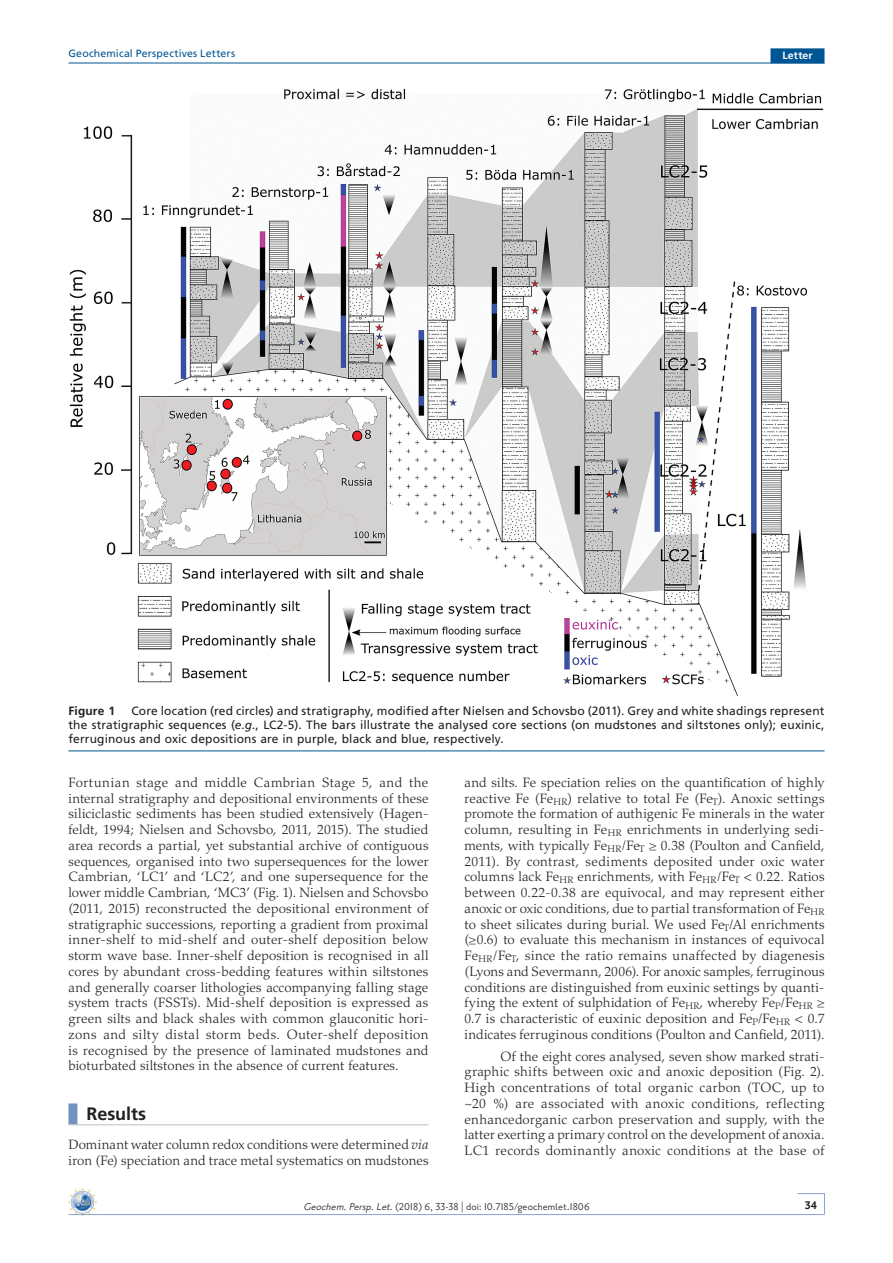
<style>
.page{position:relative;width:893px;height:1263px;background:#fff}
.page>*{position:absolute;margin:0;border:0;box-sizing:border-box;transform-origin:0 0}
.TITRE_niveau_1{font:700 18px "Frutiger LT";letter-spacing:-.005em;color:#231f20}
.Texte_début{font:300 13.5px/15.8px "Palatino LT";letter-spacing:.005em;color:#231f20;text-align:justify}
.Texte_courant{font:300 13.5px/15.8px "Palatino LT";letter-spacing:.025em;color:#231f20;text-align:justify}
.t1{font:700 13.5px "Priori San";color:#231f20}
._1b_Figure___1_COL{font:12px/14.2px "Frutiger LT";letter-spacing:.015em;color:#231f20;text-align:justify}
.t2{font:12px "Priori San";letter-spacing:.01em;color:#242021}
._1b_Figure___1_COL-2{font:700 12px "Frutiger LT";letter-spacing:.01em;color:#231f20}
.t3{font:10.5px "Frutiger LT";letter-spacing:.02em;color:#005594}
.t4{font:700 10.5px "Frutiger LT";letter-spacing:.02em;color:#fff}
.s1{font-style:italic}
.s2{font-style:italic;color:#231f20}
</style>
<div class="page">
<img style="left:68px;top:1188px;width:28px;height:26px">
<hr style="left:68px;top:63px;width:756px;height:1px;background:#005594">
<div style="left:770px;top:48px;width:54px;height:15px;background:#005594"></div>
<hr style="left:68px;top:1214px;width:756px;height:1px;background:#8aa4cb">
<svg style="left:797px;top:1193px;width:28px;height:21px"></svg>
<hr style="left:68px;top:750px;width:756px;height:1px;background:#005594">
<img style="left:69px;top:88px;width:755px;height:609px">
<div style="left:68px;top:1103px;width:9px;height:21px;background:#7293c1"></div>
<hr style="left:68px;top:1124px;width:360px;height:1px;background:#bcbdc0">
<p class="t3" style="left:68px;top:48px;width:168px">Geochemical Perspectives Letters</p>
<p class="t4" style="left:782px;top:49px;width:32px">Letter</p>
<p class="_1b_Figure___1_COL" style="left:68px;top:703px;width:757px;text-indent:63px">Core location (red circles) and stratigraphy, modified after Nielsen and Schovsbo (2011). Grey and white shadings represent the stratigraphic sequences (<span class="s1">e.g.</span>, LC2-5). The bars illustrate the analysed core sections (on mudstones and siltstones only); euxinic, ferruginous and oxic depositions are in purple, black and blue, respectively.</p>
<p class="Texte_début" style="left:68px;top:775px;width:362px">Fortunian stage and middle Cambrian Stage 5, and the internal stratigraphy and depositional environments of these siliciclastic sediments has been studied extensively (Hagen&shy;feldt, 1994; Nielsen and Schovsbo, 2011, 2015). The studied area records a partial, yet substantial archive of contiguous sequences, organised into two supersequences for the lower Cambrian, ‘LC1’ and ‘LC2’, and one supersequence for the lower middle Cambrian, ‘MC3’ (Fig. 1). Nielsen and Schovsbo (2011, 2015) reconstructed the depositional environment of stratigraphic successions, reporting a gradient from proximal inner-shelf to mid-shelf and outer-shelf deposition below storm wave base. Inner-shelf deposition is recognised in all cores by abundant cross-bedding features within siltstones and generally coarser lithologies accompanying falling stage system tracts (FSSTs). Mid-shelf deposition is expressed as green silts and black shales with common glauconitic hori&shy;zons and silty distal storm beds. Outer-shelf deposition is recognised by the presence of laminated mudstones and bioturbated siltstones in the absence of current features.</p>
<p class="TITRE_niveau_1" style="left:86px;top:1103px;width:61px">Results</p>
<p class="Texte_début" style="left:68px;top:1137px;width:362px">Dominant water column redox conditions were determined <span class="s1">via </span>iron (Fe) speciation and trace metal systematics on mudstones</p>
<p class="_1b_Figure___1_COL-2" style="left:68px;top:703px;width:48px">Figure 1</p>
<p class="Texte_début" style="left:464px;top:775px;width:362px">and silts. Fe speciation relies on the quantification of highly reactive Fe (Fe<sub>HR</sub>) relative to total Fe (Fe<sub>T</sub>). Anoxic settings promote the formation of authigenic Fe minerals in the water column, resulting in Fe<sub>HR</sub> enrichments in underlying sedi&shy;ments, with typically Fe<sub>HR</sub>/Fe<sub>T</sub> ≥ 0.38 (Poulton and Canfield, 2011). By contrast, sediments deposited under oxic water columns lack Fe<sub>HR</sub> enrichments, with Fe<sub>HR</sub>/Fe<sub>T</sub> &lt; 0.22. Ratios between 0.22-0.38 are equivocal, and may represent either anoxic or oxic conditions, due to partial transformation of Fe<sub>HR </sub>to sheet silicates during burial. We used Fe<sub>T</sub>/Al enrichments (≥0.6) to evaluate this mechanism in instances of equivocal Fe<sub>HR</sub>/Fe<sub>T</sub>, since the ratio remains unaffected by diagenesis (Lyons and Severmann, 2006). For anoxic samples, ferruginous conditions are distinguished from euxinic settings by quanti&shy;fying the extent of sulphidation of Fe<sub>HR</sub>, whereby Fe<sub>P</sub>/Fe<sub>HR</sub> ≥ 0.7 is characteristic of euxinic deposition and Fe<sub>P</sub>/Fe<sub>HR</sub> &lt; 0.7 indicates ferruginous conditions (Poulton and Canfield, 2011).</p>
<p class="Texte_courant" style="left:464px;top:1048px;width:362px;text-indent:36px">Of the eight cores analysed, seven show marked strati&shy;graphic shifts between oxic and anoxic deposition (Fig. 2).<br>High concentrations of total organic carbon (TOC, up to ~20 %) are associated with anoxic conditions, reflecting enhancedorganic carbon preservation and supply, with the latter exerting a primary control on the development of anoxia.<br>LC1 records dominantly anoxic conditions at the base of</p>
<p class="t2" style="left:303px;top:1200px;width:288px"><span class="s2">Geochem.Persp.Let</span>. (2018) 6, 33-38 | doi: 10.7185/geochemlet.1806</p>
<p class="t1" style="left:805px;top:1198px;width:14px">34</p>
</div>
